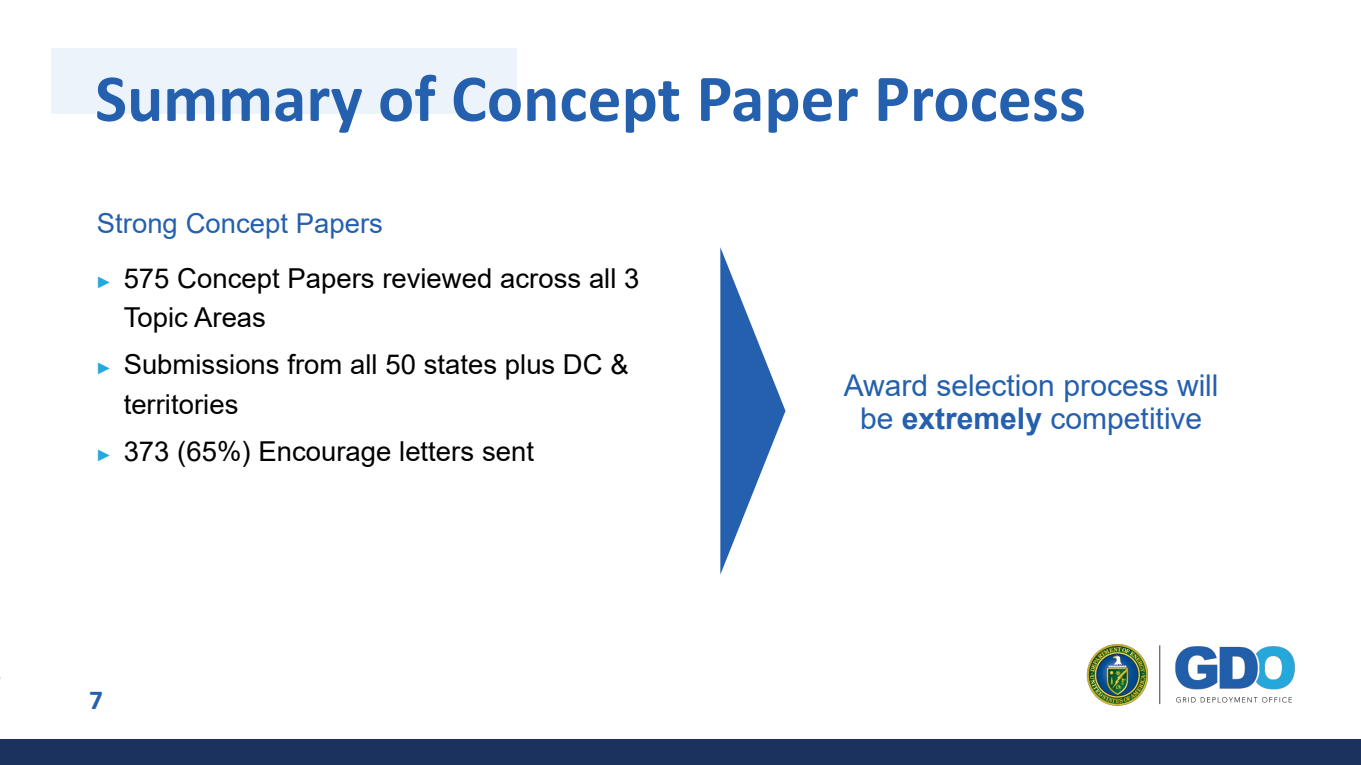
<style>
.page{position:relative;width:1361px;height:765px;background:#fff}
.page>*{position:absolute;margin:0;border:0;box-sizing:border-box;transform-origin:0 0}
.t1{font:700 67.5px "Calibri";color:#2460ad}
.t2{font:30px/32.4px "Arial";color:#2460ad;text-align:center}
.t3{font:27.5px/39.6px "Arial";color:#000}
.t4{font:27.5px "Arial";color:#2460ad}
.t5{font:700 27.5px "Calibri";color:#2460ad}
.s1{font-size:16.5px;color:#25a8dc}
.s2{font-weight:700}
</style>
<div class="page">
<div style="left:51px;top:48px;width:466px;height:66px;background:#ecf3fa"></div>
<img style="left:1086px;top:644px;width:209px;height:62px">
<div style="left:0;top:739px;width:1360px;height:26px;background:#1a325d"></div>
<svg style="left:720px;top:247px;width:65px;height:328px"></svg>
<h2 class="t1" style="left:95px;top:51px;width:992px">Summary of Concept Paper Process</h2>
<p class="t4" style="left:97px;top:205px;width:287px">Strong Concept Papers</p>
<p class="t3" style="left:124px;top:258px;width:517px;text-indent:-28px"><span class="s1">►</span> 575 Concept Papers reviewed across all 3<br>Topic Areas</p>
<p class="t3" style="left:124px;top:345px;width:506px;text-indent:-28px"><span class="s1">►</span> Submissions from all 50 states plus DC &amp; territories</p>
<p class="t3" style="left:96px;top:431px;width:440px"><span class="s1">►</span> 373 (65%) Encourage letters sent</p>
<p class="t5" style="left:89px;top:680px;width:15px">7</p>
<p class="t2" style="left:843px;top:369px;width:376px">Award selection process will be <span class="s2">extremely</span> competitive</p>
</div>
